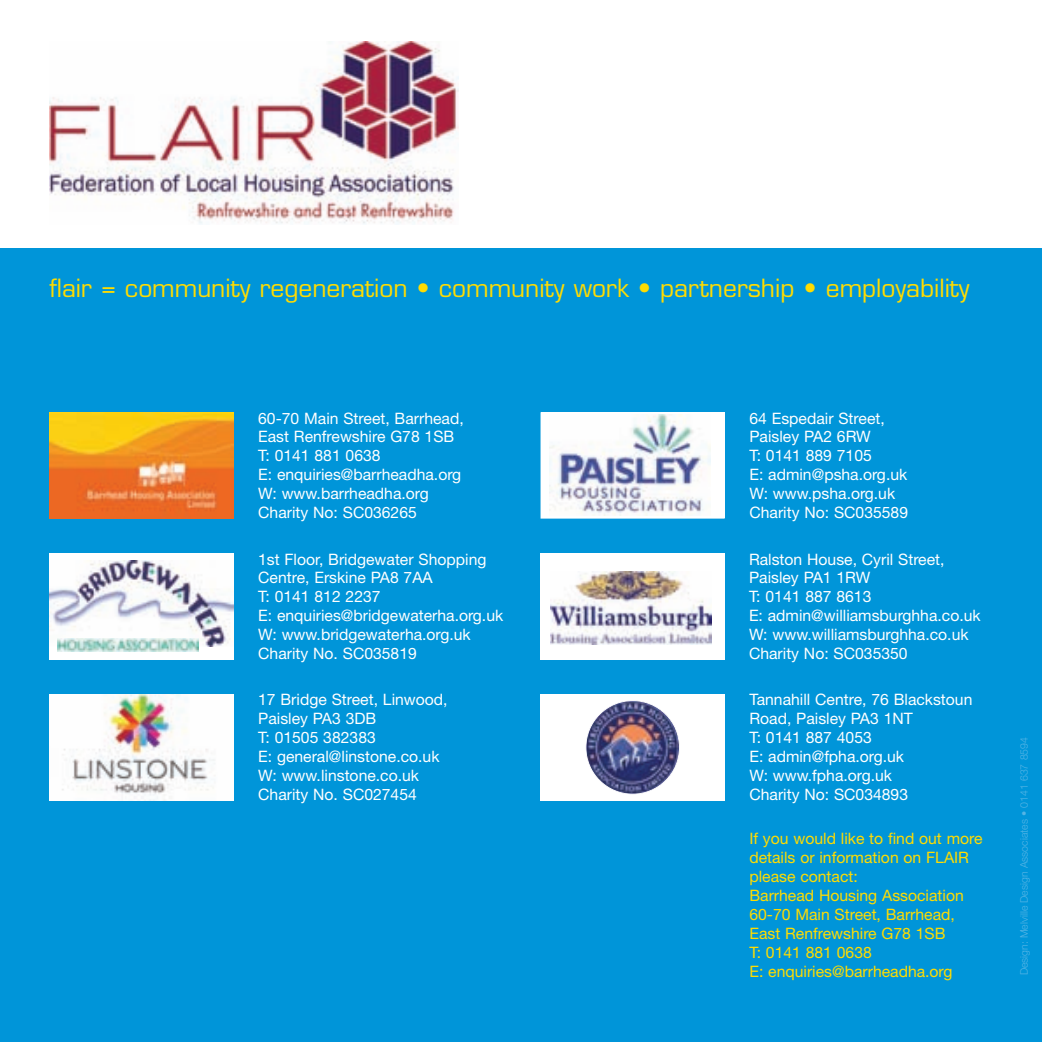
<style>
.page{position:relative;width:1042px;height:1042px;background:#fff}
.page>*{position:absolute;margin:0;border:0;box-sizing:border-box;transform-origin:0 0}
.t1{font:24.5px "Eurostile";color:#ffdc01}
.t2{font:15.75px/18.9px "Helvetica Neue";color:#fff}
.t3{font:15.75px/18.9px "Helvetica Neue";color:#ffdc01}
.t4{font:300 10.5px "Helvetica Neue";color:#54b4e5}
</style>
<div class="page">
<div style="left:0;top:249px;width:1041px;height:793px;background:#0095d9"></div>
<img style="left:49px;top:42px;width:409px;height:182px">
<img style="left:49px;top:412px;width:184px;height:106px">
<div style="left:49px;top:553px;width:184px;height:106px;background:#fff"></div>
<img style="left:49px;top:561px;width:184px;height:85px">
<img style="left:49px;top:694px;width:184px;height:106px">
<div style="left:540px;top:694px;width:184px;height:106px;background:#fff"></div>
<svg style="left:57px;top:651px;width:142px;height:1px"></svg>
<img style="left:57px;top:638px;width:142px;height:13px">
<div style="left:541px;top:413px;width:183px;height:105px;background:#fff"></div>
<img style="left:550px;top:414px;width:160px;height:102px">
<div style="left:540px;top:412px;width:184px;height:106px;border:1px solid #fff"></div>
<div style="left:540px;top:553px;width:184px;height:106px;background:#fff"></div>
<img style="left:551px;top:571px;width:161px;height:73px">
<img style="left:586px;top:700px;width:93px;height:94px;border-radius:50%">
<div style="left:585px;top:700px;width:95px;height:94px;border:2px solid #fff;border-radius:50%"></div>
<h1 class="t1" style="left:49px;top:278px;width:922px">flair = community regeneration • community work • partnership • employability</h1>
<p class="t2" style="left:258px;top:410px;width:207px">60-70 Main Street, Barrhead,<br>East Renfrewshire G78 1SB<br>T: 0141 881 0638<br>E: enquiries@barrheadha.org<br>W: www.barrheadha.org<br>Charity No: SC036265</p>
<p class="t2" style="left:258px;top:551px;width:247px">1st Floor, Bridgewater Shopping<br>Centre, Erskine PA8 7AA<br>T: 0141 812 2237<br>E: enquiries@bridgewaterha.org.uk<br>W: www.bridgewaterha.org.uk<br>Charity No. SC035819</p>
<p class="t2" style="left:258px;top:692px;width:191px">17 Bridge Street, Linwood,<br>Paisley PA3 3DB<br>T: 01505 382383<br>E: general@linstone.co.uk<br>W: www.linstone.co.uk<br>Charity No. SC027454</p>
<p class="t2" style="left:749px;top:410px;width:160px">64 Espedair Street,<br>Paisley PA2 6RW<br>T: 0141 889 7105<br>E: admin@psha.org.uk<br>W: www.psha.org.uk<br>Charity No: SC035589</p>
<p class="t2" style="left:749px;top:551px;width:233px">Ralston House, Cyril Street,<br>Paisley PA1 1RW<br>T: 0141 887 8613<br>E: admin@williamsburghha.co.uk<br>W: www.williamsburghha.co.uk<br>Charity No: SC035350</p>
<p class="t2" style="left:749px;top:692px;width:224px">Tannahill Centre, 76 Blackstoun<br>Road, Paisley PA3 1NT<br>T: 0141 887 4053<br>E: admin@fpha.org.uk<br>W: www.fpha.org.uk<br>Charity No: SC034893</p>
<p class="t3" style="left:749px;top:831px;width:235px">If you would like to find out more details or information on FLAIR please contact:<br>Barrhead Housing Association<br>60-70 Main Street, Barrhead,<br>East Renfrewshire G78 1SB<br>T: 0141 881 0638<br>E: enquiries@barrheadha.org</p>
<p class="t4" style="left:1020px;top:975px;width:240px;rotate:-90deg">Design: Melville Design Associates • 0141 637 8594</p>
</div>
